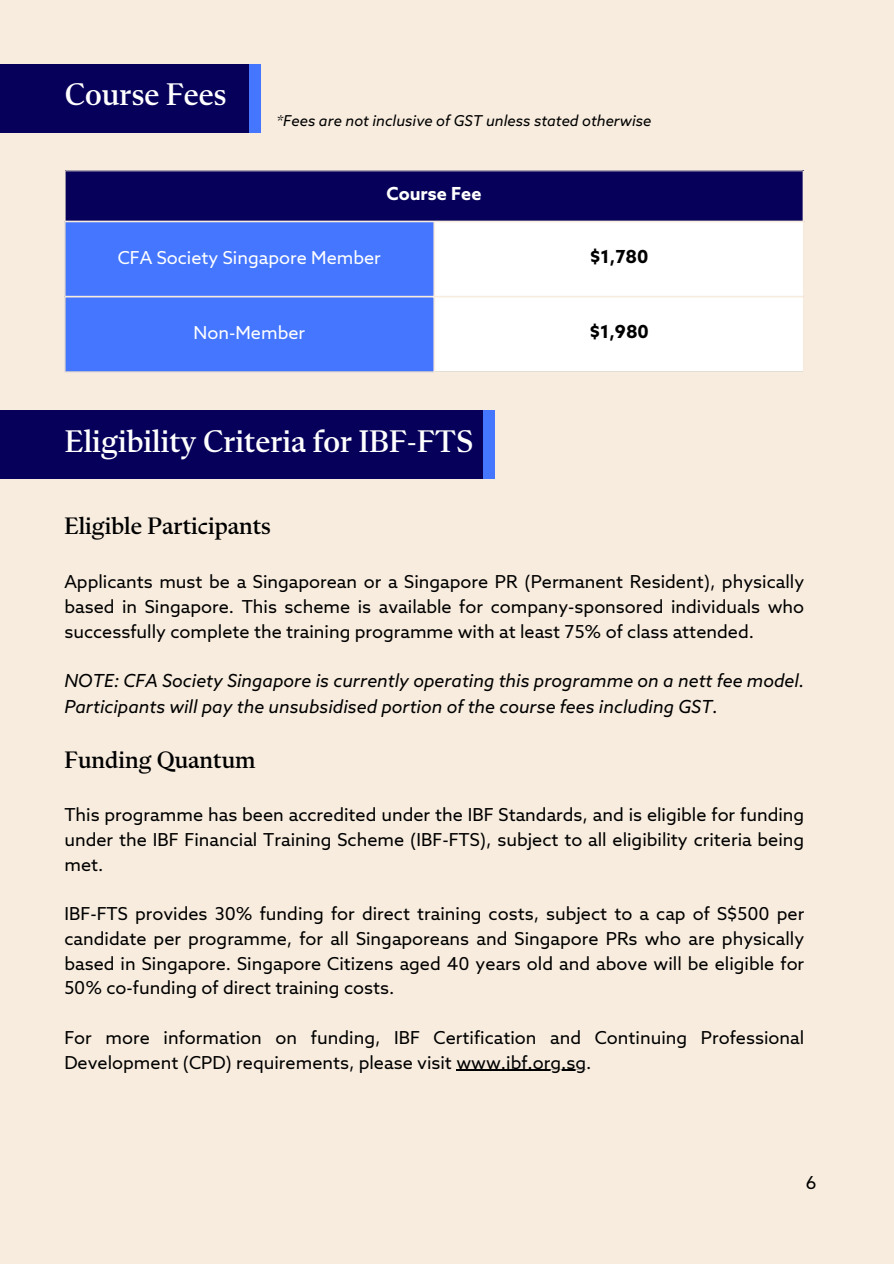
<style>
.page{position:relative;width:894px;height:1264px;background:#fff}
.page>*{position:absolute;margin:0;border:0;box-sizing:border-box;transform-origin:0 0}
.t1{font:500 31.5px "Flecha S";color:#fff}
.t2{font:500 24px "Flecha S";color:#000}
.t3{font:18px/24.8px "Azo Sans";color:#000;text-align:justify}
.t4{font:italic 18px/25.8px "Azo Sans";color:#000}
.t5{font:18px "Azo Sans";color:#fff}
.t6{font:700 18px "Azo Sans";color:#000}
.t7{font:700 18px "Azo Sans";color:#fff}
.t8{font:italic 15px "Azo Sans";color:#000}
</style>
<div class="page">
<div style="left:0;top:0;width:893px;height:1263px;background:#f7ecde"></div>
<hr style="left:456px;top:1069px;width:130px;height:1px;background:#000">
<div style="left:130px;top:410px;width:365px;height:68px;background:#4476ff"></div>
<div style="left:0;top:410px;width:482px;height:68px;background:#06005a"></div>
<div style="left:0;top:64px;width:260px;height:68px;background:#4476ff"></div>
<div style="left:0;top:64px;width:248px;height:68px;background:#06005a"></div>
<div style="left:65px;top:171px;width:738px;height:51px;background:#06005a"></div>
<div style="left:66px;top:222px;width:367px;height:149px;background:#4476ff"></div>
<div style="left:435px;top:222px;width:368px;height:149px;background:#fff"></div>
<hr style="left:65px;top:171px;width:737px;height:1px;background:#f7ecde">
<hr style="left:65px;top:171px;width:1px;height:201px;background:#f7ecde">
<hr style="left:802px;top:171px;width:2px;height:50px;background:#f7ecde">
<hr style="left:65px;top:221px;width:739px;height:1px;background:#f7ecde">
<hr style="left:65px;top:296px;width:738px;height:1px;background:#f7ecde">
<h3 class="t1" style="left:65px;top:82px;width:163px">Course Fees</h3>
<h2 class="t8" style="left:276px;top:113px;width:376px">*Fees are not inclusive of GST unless stated otherwise</h2>
<h3 class="t7" style="left:386px;top:184px;width:97px">Course Fee</h3>
<h3 class="t5" style="left:118px;top:250px;width:264px">CFA Society Singapore Member</h3>
<h3 class="t6" style="left:589px;top:247px;width:60px">$1,780</h3>
<p class="t5" style="left:193px;top:325px;width:113px">Non-Member</p>
<p class="t6" style="left:589px;top:322px;width:61px">$1,980</p>
<h3 class="t1" style="left:65px;top:428px;width:409px">Eligibility Criteria for IBF-FTS</h3>
<p class="t2" style="left:64px;top:516px;width:208px">Eligible Participants</p>
<p class="t3" style="left:64px;top:571px;width:741px">Applicants must be a Singaporean or a Singapore PR (Permanent Resident), physically based in Singapore. This scheme is available for company-sponsored individuals who successfully complete the training programme with at least 75% of class attended.</p>
<p class="t4" style="left:64px;top:669px;width:741px">NOTE: CFA Society Singapore is currently operating this programme on a nett fee model.<br>Participants will pay the unsubsidised portion of the course fees including GST.</p>
<p class="t2" style="left:64px;top:750px;width:193px">Funding Quantum</p>
<p class="t3" style="left:64px;top:803px;width:741px">This programme has been accredited under the IBF Standards, and is eligible for funding under the IBF Financial Training Scheme (IBF-FTS), subject to all eligibility criteria being met.</p>
<p class="t3" style="left:64px;top:902px;width:741px">IBF-FTS provides 30% funding for direct training costs, subject to a cap of S$500 per candidate per programme, for all Singaporeans and Singapore PRs who are physically based in Singapore. Singapore Citizens aged 40 years old and above will be eligible for 50% co-funding of direct training costs.</p>
<h1 class="t3" style="left:64px;top:1026px;width:741px">For more information on funding, IBF Certification and Continuing Professional<br>Development (CPD) requirements, please visit www.ibf.org.sg.</h1>
<h1 class="t3" style="left:805px;top:1171px;width:12px">6</h1>
</div>
